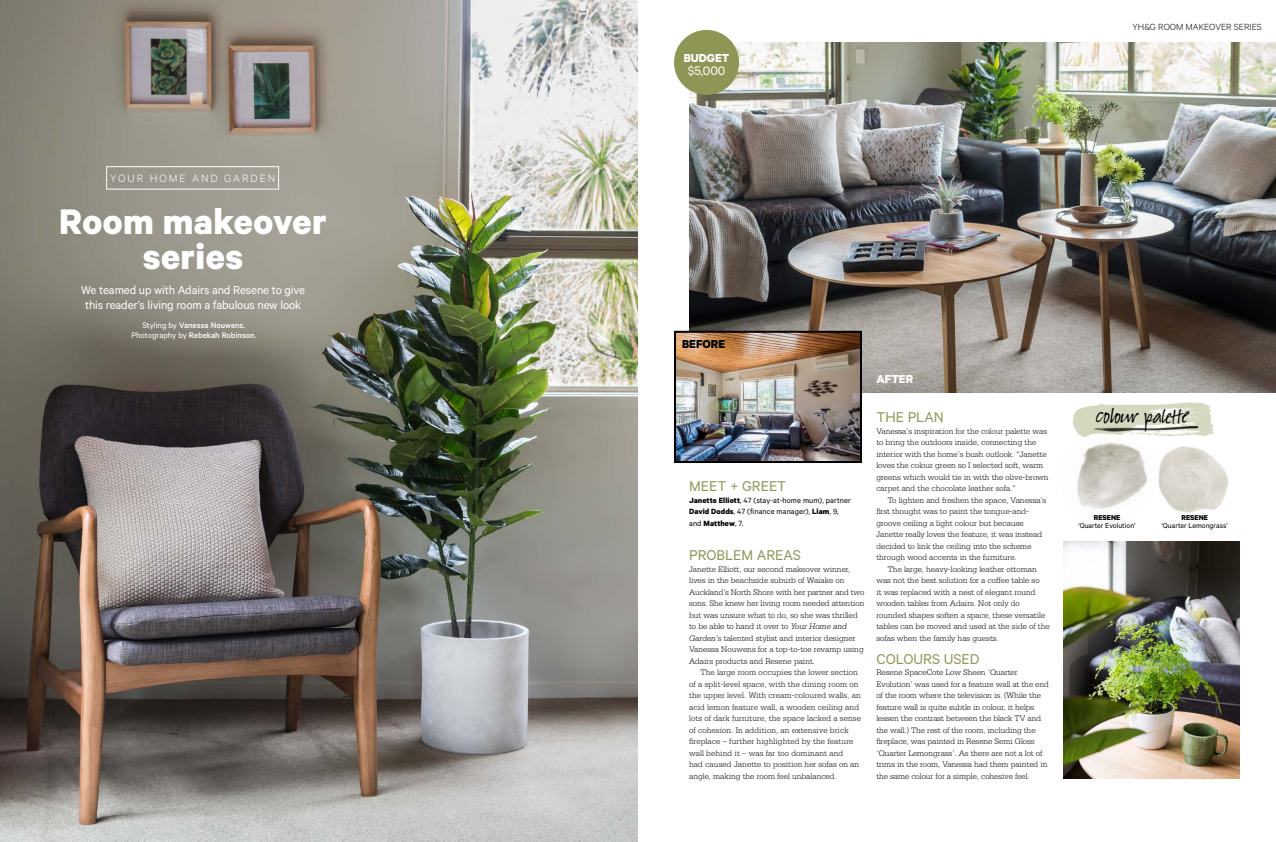
<style>
.page{position:relative;width:1276px;height:842px;background:#fff}
.page>*{position:absolute;margin:0;border:0;box-sizing:border-box;transform-origin:0 0}
.t1{font:700 40px/35px "Calibre";letter-spacing:.01em;color:#fff;text-align:center}
.t2{font:27px "Suomi Hand Script";color:#000}
.t3{font:16px "Calibre";color:#8f9655}
.t4{font:14px "Calibre";color:#fff}
.t5{font:13px/15px "Calibre";letter-spacing:-.01em;color:#fff;text-align:center}
.t6{font:700 13px "Calibre";color:#fff}
.t7{font:700 13px "Calibre";color:#000}
.t8{font:300 12px "Calibre";letter-spacing:.16em;color:#fff}
.t9{font:300 10px "Calibre";color:#000}
.t10{font:500 9px/10px "Calibre";color:#fff;text-align:center}
.t11{font:300 8.5px/11.5px "Serifa";color:#000}
.t12{font:8.5px/11.5px "Calibre";letter-spacing:.01em;color:#000}
.t13{font:8px "Calibre";color:#000}
.t14{font:700 8px "Calibre";color:#000}
.s1{font-weight:400}
.s2{font-weight:700}
.s3{font-style:italic}
</style>
<div class="page">
<img style="left:0;top:0;width:638px;height:842px">
<img style="left:689px;top:43px;width:587px;height:350px">
<img style="left:677px;top:334px;width:182px;height:126px">
<div style="left:674px;top:331px;width:188px;height:132px;border:2px solid #000"></div>
<img style="left:1063px;top:541px;width:176px;height:238px">
<img style="left:1077px;top:442px;width:71px;height:67px">
<img style="left:1158px;top:446px;width:71px;height:67px">
<div style="left:674px;top:30px;width:65px;height:65px;background:#8f9655;border-radius:50%"></div>
<img style="left:1072px;top:402px;width:142px;height:35px">
<img style="left:1090px;top:424px;width:110px;height:8px">
<div style="left:106px;top:166px;width:173px;height:24px;border:1px solid #fff"></div>
<h3 class="t8" style="left:110px;top:172px;width:167px">YOUR HOME AND GARDEN</h3>
<h1 class="t1" style="left:59px;top:202px;width:269px">Room makeover series</h1>
<h3 class="t5" style="left:81px;top:282px;width:225px">We teamed up with Adairs and Resene to give this reader’s living room a fabulous new look</h3>
<p class="t10" style="left:131px;top:320px;width:126px"><span class="s1">Styling by</span> Vanessa Nouwens.<br><span class="s1">Photography by</span> Rebekah Robinson<span class="s1">.</span></p>
<h3 class="t6" style="left:684px;top:50px;width:47px">BUDGET</h3>
<h3 class="t4" style="left:687px;top:63px;width:39px">$5,000</h3>
<p class="t9" style="left:1132px;top:21px;width:131px">YH&amp;G ROOM MAKEOVER SERIES</p>
<h3 class="t7" style="left:682px;top:336px;width:45px">BEFORE</h3>
<h3 class="t3" style="left:689px;top:477px;width:99px">MEET + GREET</h3>
<p class="t12" style="left:689px;top:494px;width:163px"><span class="s2">Janette Elliott</span>, 47 (stay-at-home mum), partner<br><span class="s2">David Dodds</span>, 47 (finance manager), <span class="s2">Liam</span>, 9, and <span class="s2">Matthew</span>, 7.</p>
<h3 class="t3" style="left:689px;top:546px;width:113px">PROBLEM AREAS</h3>
<p class="t11" style="left:689px;top:563px;width:177px">Janette Elliott, our second makeover winner, lives in the beachside suburb of Waiake on Auckland’s North Shore with her partner and two sons. She knew her living room needed attention but was unsure what to do, so she was thrilled to be able to hand it over to <span class="s3">Your Home and Garden</span>’s talented stylist and interior designer Vanessa Nouwens for a top-to-toe revamp using Adairs products and Resene paint.</p>
<p class="t11" style="left:689px;top:667px;width:173px;text-indent:11px">The large room occupies the lower section of a split-level space, with the dining room on the upper level. With cream-coloured walls, an acid lemon feature wall, a wooden ceiling and lots of dark furniture, the space lacked a sense of cohesion. In addition, an extensive brick fireplace – further highlighted by the feature wall behind it – was far too dominant and<br>had caused Janette to position her sofas on an angle, making the room feel unbalanced.</p>
<h3 class="t6" style="left:876px;top:371px;width:38px">AFTER</h3>
<h3 class="t3" style="left:876px;top:408px;width:69px">THE PLAN</h3>
<p class="t11" style="left:876px;top:425px;width:174px">Vanessa’s inspiration for the colour palette was to bring the outdoors inside, connecting the interior with the home’s bush outlook. “Janette loves the colour green so I selected soft, warm greens which would tie in with the olive-brown carpet and the chocolate leather sofa.”</p>
<p class="t11" style="left:876px;top:494px;width:171px;text-indent:11px">To lighten and freshen the space, Vanessa’s first thought was to paint the tongue-and&shy;groove ceiling a light colour but because Janette really loves the feature, it was instead decided to link the ceiling into the scheme through wood accents in the furniture.</p>
<p class="t11" style="left:876px;top:563px;width:175px;text-indent:11px">The large, heavy-looking leather ottoman was not the best solution for a coffee table so<br>it was replaced with a nest of elegant round wooden tables from Adairs. Not only do rounded shapes soften a space, these versatile tables can be moved and used at the side of the sofas when the family has guests.</p>
<h3 class="t3" style="left:876px;top:649px;width:105px">COLOURS USED</h3>
<p class="t11" style="left:876px;top:667px;width:174px">Resene SpaceCote Low Sheen ‘Quarter Evolution’ was used for a feature wall at the end of the room where the television is. (While the feature wall is quite subtle in colour, it helps lessen the contrast between the black TV and the wall.) The rest of the room, including the fireplace, was painted in Resene Semi Gloss ‘Quarter Lemongrass’. As there are not a lot of trims in the room, Vanessa had them painted in the same colour for a simple, cohesive feel.</p>
<h2 class="t2" style="left:1096px;top:402px;width:94px">colour palette</h2>
<p class="t14" style="left:1093px;top:512px;width:28px">RESENE</p>
<p class="t13" style="left:1078px;top:521px;width:59px">‘Quarter Evolution’</p>
<p class="t14" style="left:1181px;top:512px;width:28px">RESENE</p>
<p class="t13" style="left:1161px;top:521px;width:67px">‘Quarter Lemongrass’</p>
</div>
